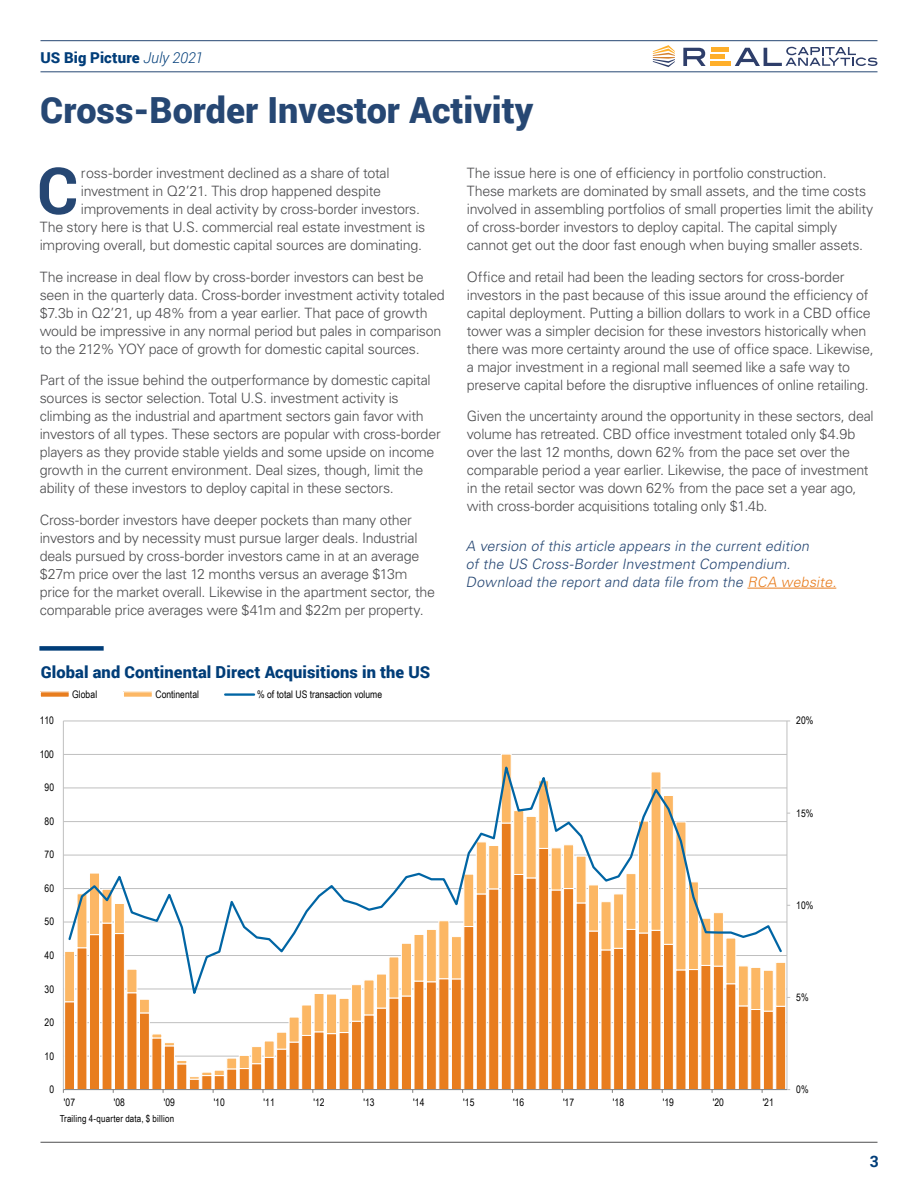
<style>
.page{position:relative;width:918px;height:1188px;background:#fff}
.page>*{position:absolute;margin:0;border:0;box-sizing:border-box;transform-origin:0 0}
.t1{font:700 64.95px "Roboto";color:#264773}
.t2{font:900 36px "Roboto";color:#264773}
.t3{font:900 16.5px "Roboto";letter-spacing:.005em;color:#003d78}
.t4{font:700 15.75px "Roboto";color:#003d79}
.t5{font:900 15px "Roboto";letter-spacing:.005em;color:#003d79}
.t6{font:300 14.25px/18px "Univers LT Std";letter-spacing:-.02em;color:#4d4d4f}
.t7{font:italic 300 14.25px/18px "Univers LT Std";color:#264773}
.t8{font:10.5px "Arial Narrow";letter-spacing:.01em;color:#000}
.t9{font:9.75px "Arial Narrow";letter-spacing:.015em;color:#000}
.s1{font-weight:300;font-style:italic}
.s2{color:#e87d1e}
</style>
<div class="page">
<hr style="left:40px;top:72px;width:838px;height:1px;background:#264773">
<hr style="left:40px;top:40px;width:838px;height:1px;background:#264773">
<hr style="left:40px;top:1142px;width:838px;height:1px;background:#4d4d4f">
<svg style="left:683px;top:48px;width:23px;height:18px"></svg>
<svg style="left:735px;top:47px;width:142px;height:19px"></svg>
<hr style="left:711px;top:62px;width:20px;height:4px;background:#ffaf2a">
<hr style="left:711px;top:48px;width:17px;height:4px;background:#ffaf2a">
<hr style="left:711px;top:55px;width:14px;height:4px;background:#ffaf2a">
<svg style="left:653px;top:45px;width:22px;height:22px"></svg>
<hr style="left:63px;top:1056px;width:724px;height:1px;background:#bfbfbf">
<hr style="left:63px;top:1022px;width:724px;height:1px;background:#bfbfbf">
<hr style="left:63px;top:989px;width:724px;height:1px;background:#bfbfbf">
<hr style="left:63px;top:955px;width:724px;height:1px;background:#bfbfbf">
<hr style="left:63px;top:922px;width:724px;height:1px;background:#bfbfbf">
<hr style="left:63px;top:888px;width:724px;height:1px;background:#bfbfbf">
<hr style="left:63px;top:855px;width:724px;height:1px;background:#bfbfbf">
<hr style="left:63px;top:821px;width:724px;height:1px;background:#bfbfbf">
<hr style="left:63px;top:788px;width:724px;height:1px;background:#bfbfbf">
<hr style="left:63px;top:754px;width:724px;height:1px;background:#bfbfbf">
<hr style="left:63px;top:721px;width:724px;height:1px;background:#bfbfbf">
<svg style="left:64px;top:1080px;width:722px;height:9px;fill:#e87d1e"></svg>
<svg style="left:64px;top:754px;width:722px;height:326px"></svg>
<hr style="left:787px;top:721px;width:1px;height:369px;background:#bfbfbf">
<hr style="left:63px;top:721px;width:1px;height:369px;background:#bfbfbf">
<hr style="left:63px;top:1089px;width:724px;height:1px;background:#7f7f7f">
<svg style="left:67px;top:758px;width:717px;height:244px"></svg>
<div style="left:40px;top:692px;width:29px;height:5px;background:#e87d1e"></div>
<div style="left:123px;top:692px;width:29px;height:5px;background:#fcb764"></div>
<hr style="left:225px;top:693px;width:29px;height:3px;background:#0065a4">
<div style="left:39px;top:646px;width:65px;height:5px;background:#003d78"></div>
<hr style="left:747px;top:588px;width:89px;height:1px;background:#e87d1e">
<p class="t5" style="left:40px;top:47px;width:164px">US Big Picture <span class="s1">July 2021</span></p>
<h2 class="t2" style="left:40px;top:85px;width:495px">Cross-Border Investor Activity</h2>
<h1 class="t1" style="left:37px;top:145px;width:43px">C</h1>
<p class="t6" style="left:81px;top:164px;width:310px">ross-border investment declined as a share of total</p>
<p class="t6" style="left:467px;top:164px;width:408px">The issue here is one of efficiency in portfolio construction.<br>These markets are dominated by small assets, and the time costs involved in assembling portfolios of small properties limit the ability of cross-border investors to deploy capital. The capital simply cannot get out the door fast enough when buying smaller assets.</p>
<p class="t6" style="left:467px;top:267px;width:408px">Office and retail had been the leading sectors for cross-border investors in the past because of this issue around the efficiency of capital deployment. Putting a billion dollars to work in a CBD office tower was a simpler decision for these investors historically when there was more certainty around the use of office space. Likewise, a major investment in a regional mall seemed like a safe way to preserve capital before the disruptive influences of online retailing.</p>
<p class="t6" style="left:467px;top:407px;width:408px">Given the uncertainty around the opportunity in these sectors, deal volume has retreated. CBD office investment totaled only $4.9b over the last 12 months, down 62% from the pace set over the comparable period a year earlier. Likewise, the pace of investment in the retail sector was down 62% from the pace set a year ago, with cross-border acquisitions totaling only $1.4b.</p>
<p class="t6" style="left:81px;top:182px;width:302px">investment in Q2’21. This drop happened despite</p>
<p class="t6" style="left:81px;top:200px;width:341px">improvements in deal activity by cross-border investors.</p>
<p class="t6" style="left:40px;top:218px;width:387px">The story here is that U.S. commercial real estate investment is</p>
<p class="t6" style="left:40px;top:236px;width:384px">improving overall, but domestic capital sources are dominating.</p>
<p class="t6" style="left:40px;top:268px;width:406px">The increase in deal flow by cross-border investors can best be seen in the quarterly data. Cross-border investment activity totaled $7.3b in Q2’21, up 48% from a year earlier. That pace of growth would be impressive in any normal period but pales in comparison to the 212% YOY pace of growth for domestic capital sources.</p>
<p class="t6" style="left:40px;top:371px;width:403px">Part of the issue behind the outperformance by domestic capital sources is sector selection. Total U.S. investment activity is climbing as the industrial and apartment sectors gain favor with investors of all types. These sectors are popular with cross-border players as they provide stable yields and some upside on income growth in the current environment. Deal sizes, though, limit the ability of these investors to deploy capital in these sectors.</p>
<p class="t6" style="left:40px;top:510px;width:397px">Cross-border investors have deeper pockets than many other investors and by necessity must pursue larger deals. Industrial deals pursued by cross-border investors came in at an average $27m price over the last 12 months versus an average $13m price for the market overall. Likewise in the apartment sector, the comparable price averages were $41m and $22m per property.</p>
<p class="t7" style="left:466px;top:537px;width:375px">A version of this article appears in the current edition<br>of the US Cross-Border Investment Compendium.<br>Download the report and data file from the <span class="s2">RCA website.</span></p>
<p class="t3" style="left:41px;top:660px;width:391px">Global and Continental Direct Acquisitions in the US</p>
<p class="t8" style="left:40px;top:713px;width:16px">110</p>
<p class="t8" style="left:40px;top:747px;width:16px">100</p>
<p class="t8" style="left:45px;top:780px;width:11px">90</p>
<p class="t8" style="left:45px;top:814px;width:11px">80</p>
<p class="t8" style="left:45px;top:847px;width:11px">70</p>
<p class="t8" style="left:45px;top:881px;width:11px">60</p>
<p class="t8" style="left:45px;top:914px;width:11px">50</p>
<p class="t8" style="left:45px;top:948px;width:11px">40</p>
<p class="t8" style="left:45px;top:981px;width:11px">30</p>
<p class="t8" style="left:45px;top:1015px;width:11px">20</p>
<p class="t8" style="left:45px;top:1048px;width:11px">10</p>
<p class="t8" style="left:49px;top:1082px;width:6px">0</p>
<p class="t8" style="left:72px;top:687px;width:26px">Global</p>
<p class="t8" style="left:155px;top:687px;width:45px">Continental</p>
<p class="t8" style="left:257px;top:687px;width:126px">% of total US transaction volume</p>
<p class="t8" style="left:64px;top:1094px;width:13px">'07</p>
<p class="t8" style="left:114px;top:1094px;width:13px">'08</p>
<p class="t8" style="left:164px;top:1094px;width:13px">'09</p>
<p class="t8" style="left:214px;top:1094px;width:13px">'10</p>
<p class="t8" style="left:264px;top:1094px;width:13px">'11</p>
<p class="t8" style="left:313px;top:1094px;width:13px">'12</p>
<p class="t8" style="left:363px;top:1094px;width:13px">'13</p>
<p class="t8" style="left:413px;top:1094px;width:13px">'14</p>
<p class="t8" style="left:463px;top:1094px;width:13px">'15</p>
<p class="t8" style="left:513px;top:1094px;width:13px">'16</p>
<p class="t8" style="left:563px;top:1094px;width:13px">'17</p>
<p class="t8" style="left:613px;top:1094px;width:13px">'18</p>
<p class="t8" style="left:663px;top:1094px;width:13px">'19</p>
<p class="t8" style="left:713px;top:1094px;width:13px">'20</p>
<p class="t8" style="left:763px;top:1094px;width:13px">'21</p>
<p class="t9" style="left:60px;top:1111px;width:116px">Trailing 4-quarter data, $ billion</p>
<p class="t8" style="left:796px;top:713px;width:19px">20%</p>
<p class="t8" style="left:796px;top:805px;width:19px">15%</p>
<p class="t8" style="left:796px;top:897px;width:19px">10%</p>
<p class="t8" style="left:796px;top:989px;width:14px">5%</p>
<p class="t8" style="left:796px;top:1082px;width:14px">0%</p>
<p class="t4" style="left:870px;top:1150px;width:11px">3</p>
</div>
